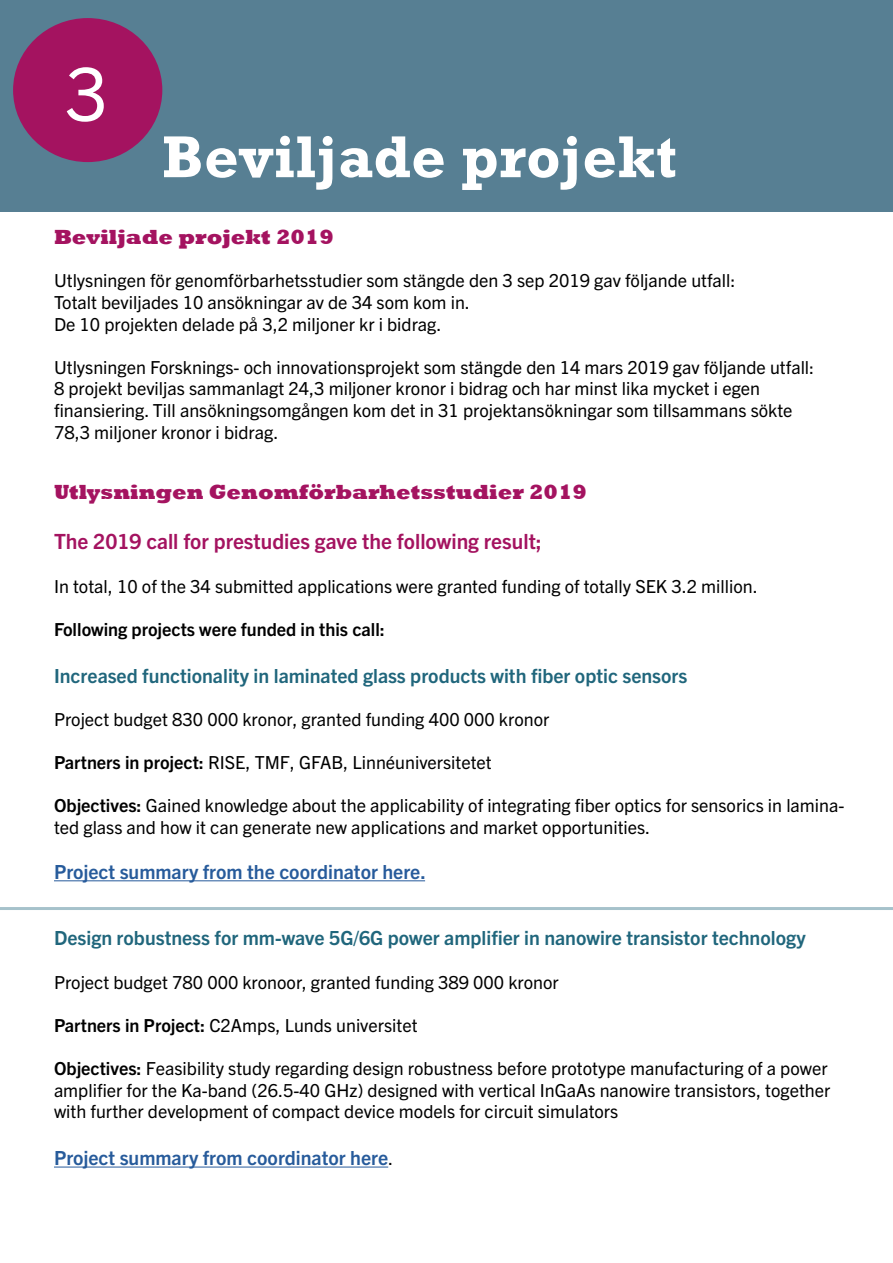
<style>
.page{position:relative;width:893px;height:1263px;background:#fff}
.page>*{position:absolute;margin:0;border:0;box-sizing:border-box;transform-origin:0 0}
.t1{font:73.5px "Trade Gothic Next LT Pro";color:#fff}
.t2{font:700 60px "Rockwell";letter-spacing:.005em;color:#fff}
.t3{font:800 21px "Rockwell";color:#a41360}
.t4{font:700 21px "Trade Gothic Next LT Pro";color:#a41360}
.t5{font:700 19.5px "Trade Gothic Next LT Pro";color:#20667c}
.t6{font:700 19.5px "Trade Gothic Next LT Pro";color:#275b9b}
.t7{font:18px/21.6px "Trade Gothic Next LT Pro";color:#000}
.t8{font:700 18px "Trade Gothic Next LT Pro";color:#000}
.s1{font-weight:700}
.s2{font-weight:400;font-size:18px;color:#000}
</style>
<div class="page">
<hr style="left:54px;top:880px;width:371px;height:1px;background:#275b9b">
<hr style="left:54px;top:1166px;width:334px;height:1px;background:#275b9b">
<hr style="left:0;top:907px;width:893px;height:3px;background:#20667c">
<div style="left:0;top:0;width:893px;height:212px;background:#577f93"></div>
<div style="left:13px;top:18px;width:149px;height:144px;background:#a41360;border-radius:50%"></div>
<h1 class="t1" style="left:65px;top:43px;width:44px">3</h1>
<h2 class="t2" style="left:162px;top:121px;width:516px">Beviljade projekt</h2>
<p class="t3" style="left:54px;top:225px;width:281px">Beviljade projekt 2019</p>
<p class="t7" style="left:54px;top:269px;width:683px">Utlysningen för genomförbarhetsstudier som stängde den 3 sep 2019 gav följande utfall:<br>Totalt beviljades 10 ansökningar av de 34 som kom in.<br>De 10 projekten delade på 3,2 miljoner kr i bidrag.</p>
<p class="t7" style="left:54px;top:355px;width:762px">Utlysningen Forsknings- och innovationsprojekt som stängde den 14 mars 2019 gav följande utfall:<br>8 projekt beviljas sammanlagt 24,3 miljoner kronor i bidrag och har minst lika mycket i egen finansiering. Till ansökningsomgången kom det in 31 projektansökningar som tillsammans sökte 78,3 miljoner kronor i bidrag.</p>
<p class="t3" style="left:54px;top:480px;width:534px">Utlysningen Genomförbarhetsstudier 2019</p>
<p class="t4" style="left:54px;top:527px;width:489px">The 2019 call for prestudies gave the following result;</p>
<p class="t7" style="left:54px;top:574px;width:705px">In total, 10 of the 34 submitted applications were granted funding of totally SEK 3.2 million.</p>
<p class="t8" style="left:54px;top:617px;width:332px">Following projects were funded in this call:</p>
<p class="t5" style="left:54px;top:662px;width:635px">Increased functionality in laminated glass products with fiber optic sensors</p>
<p class="t7" style="left:54px;top:707px;width:497px">Project budget 830 000 kronor, granted funding 400 000 kronor</p>
<p class="t7" style="left:54px;top:750px;width:439px"><span class="s1">Partners in project:</span> RISE, TMF, GFAB, Linnéuniversitetet</p>
<p class="t7" style="left:54px;top:794px;width:792px"><span class="s1">Objectives:</span> Gained knowledge about the applicability of integrating fiber optics for sensorics in lamina&shy;ted glass and how it can generate new applications and market opportunities.</p>
<p class="t6" style="left:54px;top:858px;width:373px">Project summary from the coordinator here.</p>
<p class="t5" style="left:54px;top:925px;width:753px">Design robustness for mm-wave 5G/6G power amplifier in nanowire transistor technology</p>
<p class="t7" style="left:54px;top:970px;width:506px">Project budget 780 000 kronoor, granted funding 389 000 kronor</p>
<p class="t7" style="left:54px;top:1013px;width:365px"><span class="s1">Partners in Project:</span> C2Amps, Lunds universitet</p>
<p class="t7" style="left:54px;top:1056px;width:778px"><span class="s1">Objectives:</span> Feasibility study regarding design robustness before prototype manufacturing of a power amplifier for the Ka-band (26.5-40 GHz) designed with vertical InGaAs nanowire transistors, together with further development of compact device models for circuit simulators</p>
<p class="t6" style="left:54px;top:1144px;width:341px">Project summary from coordinator here<span class="s2">.</span></p>
</div>
